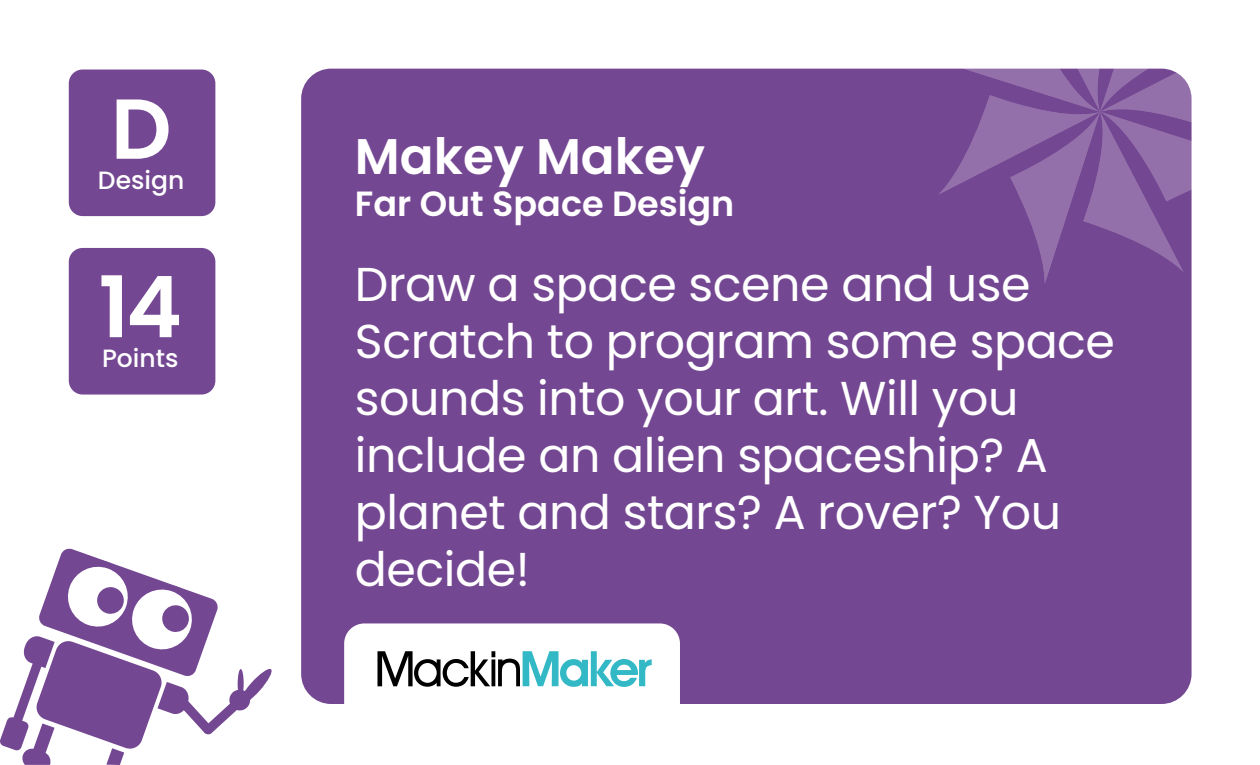
<style>
.page{position:relative;width:1260px;height:765px;background:#fff}
.page>*{position:absolute;margin:0;border:0;box-sizing:border-box;transform-origin:0 0}
.t1{font:600 85px/178.5px "Poppins";color:#fff}
.t2{font:600 50px "Poppins";color:#fff}
.t3{font:47.5px/57px "Poppins";letter-spacing:-.01em;color:#fff}
.t4{font:600 35px "Poppins";color:#fff}
.t5{font:500 25px "Poppins";color:#fff}
</style>
<div class="page">
<div style="left:301px;top:69px;width:891px;height:635px;background:#744792;border-radius:30px"></div>
<div style="left:344px;top:623px;width:336px;height:116px;background:#fff;border-radius:20px"></div>
<svg style="left:377px;top:651px;width:275px;height:36px"></svg>
<svg style="left:927px;top:68px;width:265px;height:216px"></svg>
<svg style="left:0;top:548px;width:272px;height:217px"></svg>
<div style="left:69px;top:70px;width:146px;height:146px;background:#744792;border-radius:14px"></div>
<div style="left:69px;top:248px;width:146px;height:147px;background:#744792;border-radius:14px"></div>
<h1 class="t1" style="left:98px;top:40px;width:85px">D<br>14</h1>
<p class="t5" style="left:102px;top:344px;width:78px">Points</p>
<p class="t5" style="left:98px;top:166px;width:88px">Design</p>
<p class="t2" style="left:355px;top:128px;width:352px">Makey Makey</p>
<p class="t4" style="left:355px;top:184px;width:381px">Far Out Space Design</p>
<p class="t3" style="left:355px;top:256px;width:762px">Draw a space scene and use<br>Scratch to program some space sounds into your art. Will you include an alien spaceship? A planet and stars? A rover? You decide!</p>
</div>
